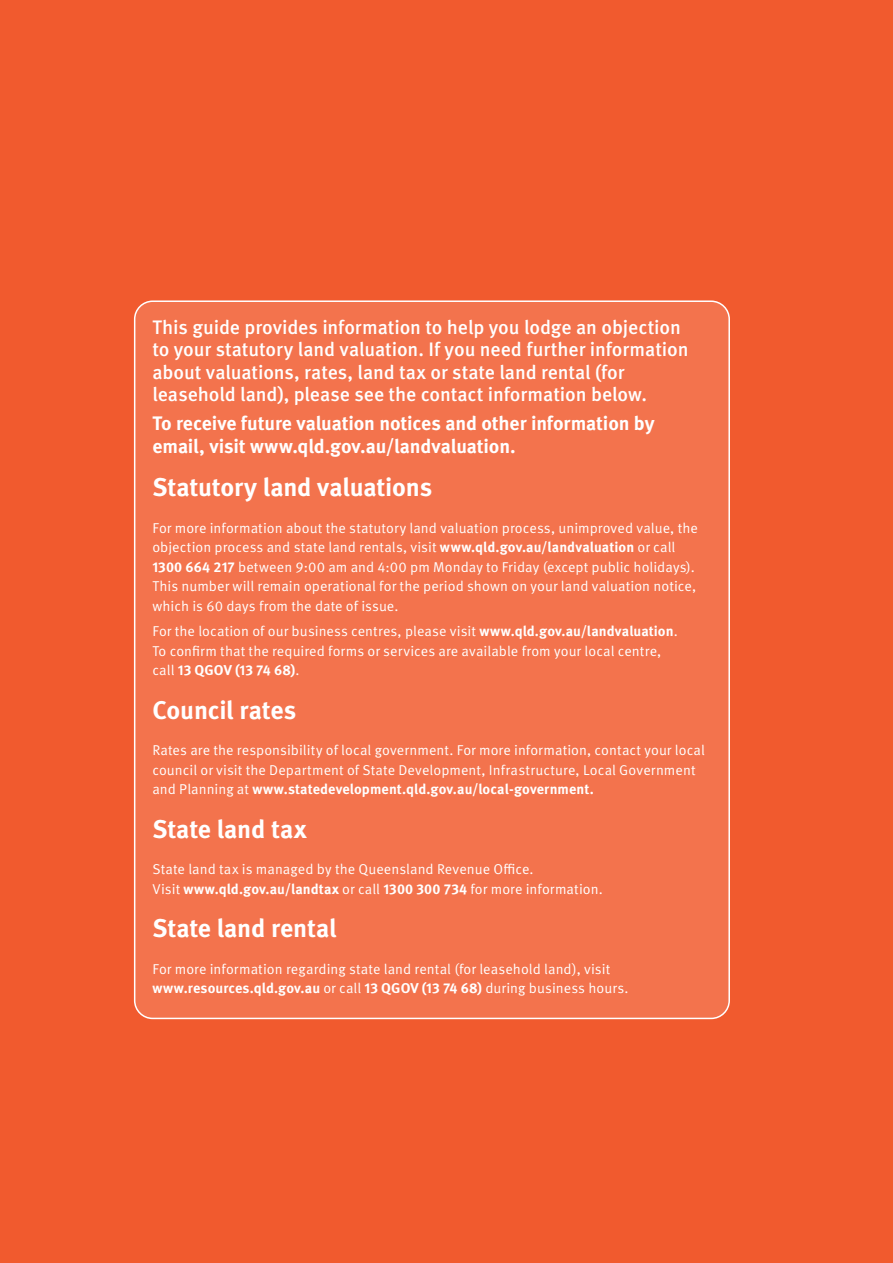
<style>
.page{position:relative;width:893px;height:1263px;background:#f15a2e}
.page>*{position:absolute;margin:0;border:0;box-sizing:border-box;transform-origin:0 0}
.h01white{font:700 25.5px "Meta Pro";letter-spacing:-.01em;color:#fff}
.introwhite{font:500 19.5px/22.5px "Meta Pro";letter-spacing:-.005em;color:#fff}
.introwhite-2{font:700 19.5px/22.5px "Meta Pro";letter-spacing:-.01em;color:#fff}
.bodycopywhite{font:14.25px/19.5px "Meta Pro Norm";letter-spacing:.005em;color:#fff}
.s1{font-family:"Meta Pro";font-weight:700}
</style>
<div class="page">
<div style="left:135px;top:301px;width:594px;height:717px;background:#f3734d;border-radius:18px"></div>
<p class="introwhite" style="left:152px;top:314px;width:538px">This guide provides information to help you lodge an objection to your statutory land valuation. If you need further information about valuations, rates, land tax or state land rental (for leasehold land), please see the contact information below.</p>
<p class="introwhite-2" style="left:152px;top:411px;width:504px">To receive future valuation notices and other information by email, visit www.qld.gov.au/landvaluation.</p>
<h1 class="h01white" style="left:152px;top:467px;width:281px">Statutory land valuations</h1>
<p class="bodycopywhite" style="left:152px;top:517px;width:547px">For more information about the statutory land valuation process, unimproved value, the objection process and state land rentals, visit <span class="s1">www.qld.gov.au/landvaluation</span> or call <span class="s1">1300 664 217</span> between 9:00 am and 4:00 pm Monday to Friday (except public holidays).<br>This number will remain operational for the period shown on your land valuation notice, which is 60 days from the date of issue.</p>
<p class="bodycopywhite" style="left:152px;top:621px;width:527px">For the location of our business centres, please visit <span class="s1">www.qld.gov.au/landvaluation</span>.<br>To confirm that the required forms or services are available from your local centre, call <span class="s1">13 QGOV (13 74 68)</span>.</p>
<h1 class="h01white" style="left:152px;top:690px;width:145px">Council rates</h1>
<p class="bodycopywhite" style="left:152px;top:740px;width:554px">Rates are the responsibility of local government. For more information, contact your local council or visit the Department of State Development, Infrastructure, Local Government and Planning at <span class="s1">www.statedevelopment.qld.gov.au/local-government.</span></p>
<h1 class="h01white" style="left:152px;top:809px;width:156px">State land tax</h1>
<p class="bodycopywhite" style="left:152px;top:858px;width:452px">State land tax is managed by the Queensland Revenue Office.<br>Visit <span class="s1">www.qld.gov.au/landtax</span> or call <span class="s1">1300 300 734</span> for more information.</p>
<h1 class="h01white" style="left:152px;top:908px;width:185px">State land rental</h1>
<p class="bodycopywhite" style="left:152px;top:958px;width:477px">For more information regarding state land rental (for leasehold land), visit <span class="s1">www.resources.qld.gov.au</span> or call <span class="s1">13 QGOV (13 74 68)</span> during business hours.</p>
</div>
